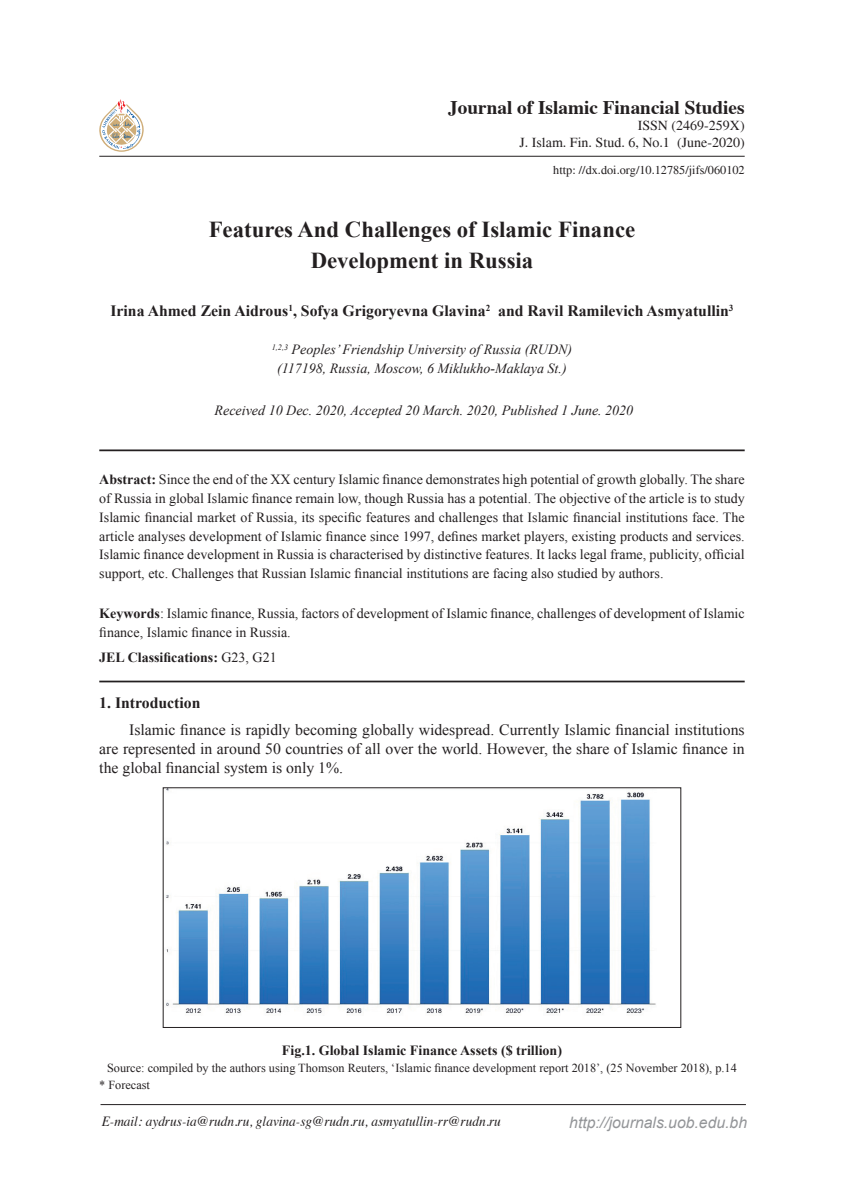
<style>
.page{position:relative;width:844px;height:1191px;background:#fff}
.page>*{position:absolute;margin:0;border:0;box-sizing:border-box;transform-origin:0 0}
.t1{font:700 22.75px/31.5px "Times New Roman";color:#231f20;text-align:center}
.t2{font:700 19.25px "Times";color:#231f20}
.t3{font:15.75px/18.9px "Times New Roman";color:#231f20;text-align:justify}
.t4{font:700 15.75px "Times New Roman";color:#231f20}
.t5{font:italic 15.75px "Arial";color:#939598}
.t6{font:14px/18.9px "Times New Roman";color:#231f20;text-align:justify}
.t7{font:italic 14px/18.9px "Times New Roman";color:#231f20;text-align:center}
.t8{font:700 14px "Times New Roman";color:#231f20}
.t9{font:italic 14px "Times";color:#231f20;scale:.95 1}
.t10{font:14px/16.8px "Times";color:#231f20;text-align:right}
.t11{font:12.25px/17.2px "Times New Roman";color:#231f20}
.t12{font:12.25px "Times";color:#231f20}
.s1{font-weight:700}
.s2{font-weight:400}
</style>
<div class="page">
<hr style="left:99px;top:156px;width:645px;height:1px;background:#231f20">
<hr style="left:100px;top:1104px;width:645px;height:1px;background:#231f20">
<svg style="left:99px;top:99px;width:45px;height:53px"></svg>
<hr style="left:99px;top:449px;width:645px;height:2px;background:#231f20">
<hr style="left:99px;top:680px;width:645px;height:2px;background:#231f20">
<img style="left:166px;top:789px;width:490px;height:225px">
<div style="left:163px;top:787px;width:518px;height:241px;border:1px solid #231f20"></div>
<h2 class="t2" style="left:448px;top:99px;width:298px">Journal of Islamic Financial Studies</h2>
<p class="t10" style="left:519px;top:117px;width:227px">ISSN (2469-259X)<br>J. Islam. Fin. Stud. 6, No.1 (June-2020)</p>
<p class="t12" style="left:553px;top:162px;width:193px">http: //dx.doi.org/10.12785/jifs/060102</p>
<h1 class="t1" style="left:209px;top:213px;width:428px">Features And Challenges of Islamic Finance<br>Development in Russia</h1>
<p class="t4" style="left:110px;top:302px;width:624px">Irina Ahmed Zein Aidrous<sup>1</sup>, Sofya Grigoryevna Glavina<sup>2</sup> and Ravil Ramilevich Asmyatullin<sup>3</sup></p>
<p class="t7" style="left:272px;top:340px;width:302px"><sup>1,2,3</sup> Peoples’ Friendship University of Russia (RUDN) (117198, Russia, Moscow, 6 Miklukho-Maklaya St.)</p>
<p class="t7" style="left:214px;top:401px;width:420px">Received 10 Dec. 2020, Accepted 20 March. 2020, Published 1 June. 2020</p>
<p class="t6" style="left:99px;top:469px;width:646px"><span class="s1">Abstract:</span> Since the end of the XX century Islamic finance demonstrates high potential of growth globally. The share of Russia in global Islamic finance remain low, though Russia has a potential. The objective of the article is to study Islamic financial market of Russia, its specific features and challenges that Islamic financial institutions face. The article analyses development of Islamic finance since 1997, defines market players, existing products and services.<br>Islamic finance development in Russia is characterised by distinctive features. It lacks legal frame, publicity, official support, etc. Challenges that Russian Islamic financial institutions are facing also studied by authors.</p>
<p class="t6" style="left:99px;top:603px;width:646px"><span class="s1">Keywords</span>: Islamic finance, Russia, factors of development of Islamic finance, challenges of development of Islamic finance, Islamic finance in Russia.</p>
<p class="t8" style="left:99px;top:649px;width:179px">JEL Classifications: <span class="s2">G23, G21</span></p>
<p class="t4" style="left:99px;top:694px;width:103px">1. Introduction</p>
<p class="t3" style="left:99px;top:720px;width:646px;text-indent:30px">Islamic finance is rapidly becoming globally widespread. Currently Islamic financial institutions are represented in around 50 countries of all over the world. However, the share of Islamic finance in the global financial system is only 1%.</p>
<p class="t8" style="left:282px;top:1042px;width:281px">Fig.1. Global Islamic Finance Assets ($ trillion)</p>
<p class="t11" style="left:99px;top:1059px;width:639px;text-indent:8px">Source: compiled by the authors using Thomson Reuters, ‘Islamic finance development report 2018’, (25 November 2018), p.14 * Forecast</p>
<p class="t9" style="left:102px;top:1115px;width:421px">E-mail: aydrus-ia@rudn.ru, glavina-sg@rudn.ru, asmyatullin-rr@rudn.ru</p>
<p class="t5" style="left:569px;top:1113px;width:179px">http://journals.uob.edu.bh</p>
</div>
